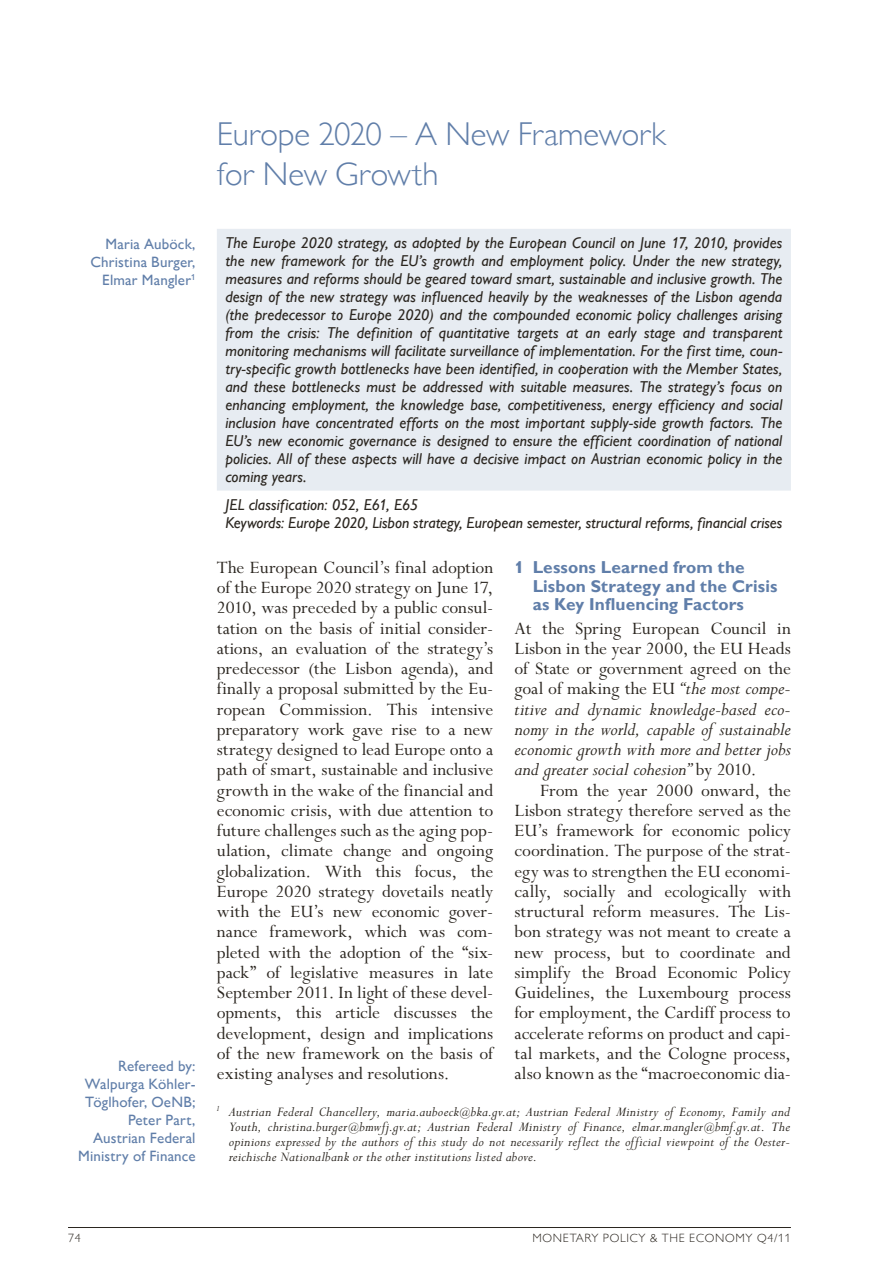
<style>
.page{position:relative;width:893px;height:1263px;background:#fff}
.page>*{position:absolute;margin:0;border:0;box-sizing:border-box;transform-origin:0 0}
.t1{font:300 33px/40.5px "Gill Sans MT Pro";letter-spacing:-.015em;color:#607ea9}
.t2{font:italic 20.25px/20.2px "Perpetua Std";color:#2b2620;text-align:justify}
.t3{font:19.5px/20.2px "Perpetua Std";color:#2b2620;text-align:justify}
.t4{font:700 17.25px/18.8px "Gill Sans MT Pro";letter-spacing:.005em;color:#607ea9}
.t5{font:italic 500 15.75px/18px "Gill Sans MT Pro";letter-spacing:.005em;color:#2b2620;text-align:justify}
.t6{font:italic 15px/15px "Perpetua Std";letter-spacing:.015em;color:#2b2620;text-align:justify}
.t7{font:500 15px/18px "Gill Sans MT Pro";letter-spacing:.01em;color:#607ea9;text-align:right}
.t8{font:300 12px "Gill Sans MT Pro";letter-spacing:.06em;color:#2b2620}
.s1{font-style:italic;font-size:20.25px}
.s2{font-style:normal;font-size:19.5px}
.s3{font-size:12px}
</style>
<div class="page">
<hr style="left:68px;top:1227px;width:723px;height:1px;background:#2b2620">
<div style="left:217px;top:229px;width:574px;height:262px;background:#e7ecf2"></div>
<p class="t7" style="left:91px;top:235px;width:107px">Maria Auböck,<br>Christina Burger,<br>Elmar Mangler<sup>1</sup></p>
<p class="t7" style="left:78px;top:1057px;width:119px">Refereed by:<br>Walpurga Köhler-<br>Töglhofer, OeNB;<br>Peter Part,<br>Austrian Federal<br>Ministry of Finance</p>
<h1 class="t1" style="left:217px;top:113px;width:451px">Europe 2020 – A N ew Framework for N ew Growth</h1>
<p class="t5" style="left:225px;top:234px;width:559px">The Europe 2020 strategy, as adopted by the European Council on June 17, 2010, provides the new framework for the EU’s growth and employment policy. Under the new strategy, measures and reforms should be geared toward smart, sustainable and inclusive growth. The design of the new strategy was influenced heavily by the weaknesses of the Lisbon agenda (the predecessor to Europe 2020) and the compounded economic policy challenges arising from the crisis: The definition of quantitative targets at an early stage and transparent monitoring mechanisms will facilitate surveillance of implementation. For the first time, coun&shy;try-specific growth bottlenecks have been identified, in cooperation with the Member States, and these bottlenecks must be addressed with suitable measures. The strategy’s focus on enhancing employment, the knowledge base, competitiveness, energy efficiency and social inclusion have concentrated efforts on the most important supply-side growth factors. The EU’s new economic governance is designed to ensure the efficient coordination of national policies. All of these aspects will have a decisive impact on Austrian economic policy in the coming years.</p>
<p class="t5" style="left:225px;top:495px;width:558px">JEL classification: 052, E61, E65<br>Keywords: Europe 2020, Lisbon strategy, European semester, structural reforms, financial crises</p>
<p class="t3" style="left:217px;top:558px;width:278px">The European Council’s final adoption of the Europe 2020 strategy on June 17, 2010, was preceded by a public consul&shy;tation on the basis of initial consider&shy;ations, an evaluation of the strategy’s predecessor (the Lisbon agenda), and finally a proposal submitted by the Eu&shy;ropean Commission. This intensive preparatory work gave rise to a new strategy designed to lead Europe onto a path of smart, sustainable and inclusive growth in the wake of the financial and economic crisis, with due attention to future challenges such as the aging pop&shy;ulation, climate change and ongoing globalization. With this focus, the Europe 2020 strategy dovetails neatly with the EU’s new economic gover&shy;nance framework, which was com&shy;pleted with the adoption of the “six&shy;pack” of legislative measures in late September 2011. In light of these devel&shy;opments, this article discusses the development, design and implications of the new framework on the basis of existing analyses and resolutions.</p>
<p class="t4" style="left:533px;top:557px;width:246px;text-indent:-18px">1 Lessons Learned from the<br>Lisbon Strategy and the Crisis as Key Influencing Factors</p>
<p class="t3" style="left:514px;top:619px;width:278px">At the Spring European Council in Lisbon in the year 2000, the EU Heads of State or government agreed on the goal of making the EU <span class="s1">“the most compe-</span></p>
<p class="t2" style="left:514px;top:699px;width:278px">titive and dynamic knowledge-based eco&shy;nomy in the world, capable of sustainable economic growth with more and better jobs and greater social cohesion” <span class="s2">by 2010.</span></p>
<p class="t3" style="left:514px;top:781px;width:278px;text-indent:26px">From the year 2000 onward, the Lisbon strategy therefore served as the EU’s framework for economic policy coordination. The purpose of the strat&shy;egy was to strengthen the EU economi&shy;cally, socially and ecologically with structural reform measures. The Lis&shy;bon strategy was not meant to create a new process, but to coordinate and simplify the Broad Economic Policy Guidelines, the Luxembourg process for employment, the Cardiff process to accelerate reforms on product and capi&shy;tal markets, and the Cologne process, also known as the “macroeconomic dia-</p>
<p class="t6" style="left:229px;top:1105px;width:563px;text-indent:-13px"><sup>1</sup> Austrian Federal Chancellery, maria.auboeck<span class="s3">@</span>bka.gv.at; Austrian Federal Ministry of Economy, Family and Youth, christina.burger<span class="s3">@</span>bmwfj.gv.at; Austrian Federal Ministry of Finance, elmar.mangler<span class="s3">@</span>bmf.gv.at. The opinions expressed by the authors of this study do not necessarily reflect the official viewpoint of the Oester&shy;reichische Nationalbank or the other institutions listed above.</p>
<p class="t8" style="left:68px;top:1231px;width:14px">74</p>
<p class="t8" style="left:532px;top:1231px;width:260px">Monetary Policy &amp; the Economy Q4/11</p>
</div>
